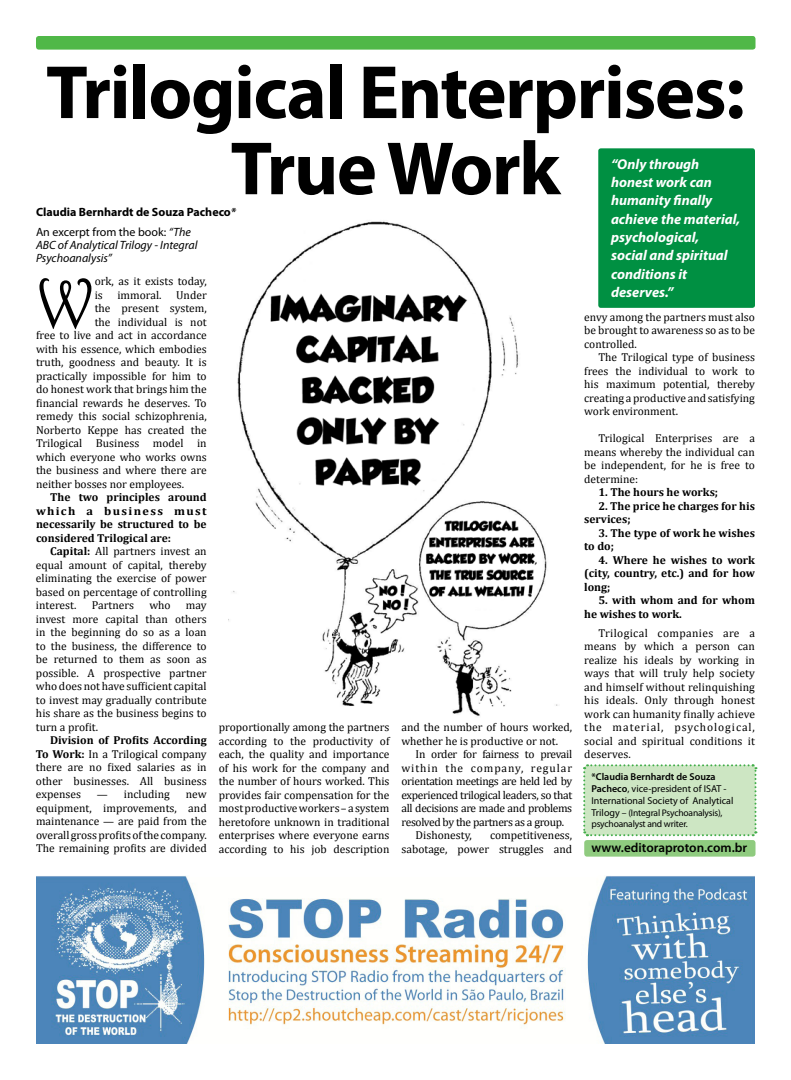
<style>
.page{position:relative;width:791px;height:1080px;background:#fff}
.page>*{position:absolute;margin:0;border:0;box-sizing:border-box;transform-origin:0 0}
.t1{font:700 76.2px/76.2px "Myriad Pro";letter-spacing:-.02em;color:#000;text-align:center}
.t2{font:68.1px "Harrington";color:#000}
.t3{font:italic 700 14.3px/18.3px "Myriad Pro";color:#fff}
.t4{font:600 13.2px "Myriad Pro";color:#000}
.t5{font:italic 12px/13px "Myriad Pro";color:#000}
.t6{font:700 12px "Myriad Pro";color:#000}
.t7{font:11.5px/13.5px "Cambria";color:#000;text-align:justify}
.t8{font:700 11.5px/13.5px "Cambria";color:#000}
.t9{font:11.5px "Cambria";letter-spacing:-.03em;color:#000}
.t10{font:11.5px "Cambria";letter-spacing:.08em;color:#000}
.t11{font:10px/12px "Myriad Pro";color:#000}
.t12{font:9.6px/11.5px "Myriad Pro";letter-spacing:-.02em;color:#000}
.s1{font-weight:600;font-style:italic}
.s2{font-style:normal}
.s3{font-weight:700}
.s4{font-weight:600}
.s5{font-size:10px}
.s6{font-size:11px}
</style>
<div class="page">
<svg style="left:583px;top:764px;width:174px;height:73px;background:#cbe5c2"></svg>
<div style="left:584px;top:840px;width:171px;height:17px;background:#8fcb7f;border-radius:3px"></div>
<img style="left:228px;top:221px;width:330px;height:495px">
<div style="left:36px;top:36px;width:719px;height:14px;background:#50b848;border-radius:3px"></div>
<div style="left:598px;top:148px;width:157px;height:160px;background:#009042;border-radius:3px"></div>
<img style="left:36px;top:876px;width:718px;height:168px">
<h1 class="t1" style="left:46px;top:52px;width:700px">Trilogical Enterprises:<br>True Work</h1>
<p class="t6" style="left:36px;top:204px;width:202px">Claudia Bernhardt de Souza Pacheco<span class="s1">*</span></p>
<p class="t3" style="left:611px;top:154px;width:131px">“Only through honest work can humanity finally achieve the material, psychological,<br>social and spiritual conditions it deserves.”</p>
<p class="t5" style="left:36px;top:225px;width:163px"><span class="s2">An excerpt from the book:</span> “The<br>ABC of Analytical Trilogy - Integral<br>Psychoanalysis”</p>
<h2 class="t2" style="left:36px;top:261px;width:60px">W</h2>
<p class="t7" style="left:95px;top:275px;width:114px">ork, as it exists today, is</p>
<p class="t7" style="left:117px;top:288px;width:46px">immoral.</p>
<p class="t7" style="left:176px;top:288px;width:32px">Under</p>
<p class="t7" style="left:95px;top:302px;width:114px">the present system,</p>
<p class="t7" style="left:95px;top:315px;width:114px">the individual is not</p>
<p class="t7" style="left:36px;top:329px;width:172px">free to live and act in accordance</p>
<p class="t7" style="left:36px;top:342px;width:172px">with his essence, which embodies</p>
<p class="t7" style="left:36px;top:356px;width:172px">truth, goodness and beauty. It is</p>
<p class="t7" style="left:36px;top:369px;width:172px">practically impossible for him to</p>
<p class="t7" style="left:36px;top:383px;width:172px">do honest work that brings him the</p>
<p class="t7" style="left:36px;top:396px;width:172px">financial rewards he deserves. To</p>
<p class="t7" style="left:36px;top:410px;width:172px">remedy this social schizophrenia,</p>
<p class="t7" style="left:36px;top:423px;width:172px">Norberto Keppe has created the</p>
<p class="t7" style="left:36px;top:437px;width:172px">Trilogical Business model in</p>
<p class="t7" style="left:36px;top:450px;width:172px">which everyone who works owns</p>
<p class="t7" style="left:36px;top:464px;width:172px">the business and where there are</p>
<p class="t7" style="left:36px;top:477px;width:150px">neither bosses nor employees.</p>
<p class="t8" style="left:36px;top:490px;width:172px;text-align:justify;text-indent:14px">The two principles around which a business must necessarily be structured to be considered Trilogical are:</p>
<p class="t7" style="left:36px;top:545px;width:172px;text-indent:14px"><span class="s3">Capital:</span> All partners invest an equal amount of capital, thereby eliminating the exercise of power based on percentage of controlling interest.</p>
<p class="t7" style="left:584px;top:310px;width:172px">envy among the partners must also be brought to awareness so as to be controlled.</p>
<p class="t7" style="left:584px;top:351px;width:172px;text-indent:14px">The Trilogical type of business frees the individual to work to his maximum potential, thereby creating a productive and satisfying work environment.</p>
<p class="t7" style="left:584px;top:432px;width:172px;text-indent:14px">Trilogical Enterprises are a means whereby the individual can be independent, for he is free to determine:</p>
<p class="t8" style="left:598px;top:485px;width:121px">1. The hours he works;</p>
<p class="t8" style="left:584px;top:499px;width:172px;text-indent:14px">2. The price he charges for his services;</p>
<p class="t8" style="left:584px;top:526px;width:172px;text-indent:14px">3. The type of work he wishes to do;</p>
<p class="t8" style="left:584px;top:553px;width:172px;text-align:justify;text-indent:14px">4. Where he wishes to work (city, country, etc.) and for how long;</p>
<p class="t8" style="left:584px;top:593px;width:172px;text-indent:14px">5. with whom and for whom he wishes to work.</p>
<p class="t7" style="left:584px;top:626px;width:172px;text-indent:14px">Trilogical companies are a means by which a person can realize his ideals by working in ways that will truly help society and himself without relinquishing his ideals. Only through honest work can humanity finally achieve the material, psychological, social and spiritual conditions it deserves.</p>
<p class="t7" style="left:92px;top:599px;width:44px">Partners</p>
<p class="t7" style="left:149px;top:599px;width:23px">who</p>
<p class="t7" style="left:36px;top:599px;width:172px;text-indent:150px">may invest more capital than others in the beginning do so as a loan to the business, the difference to be returned to them as soon as possible. A prospective partner who does not have sufficient capital to invest may gradually contribute his share as the business begins to turn a profit.</p>
<p class="t7" style="left:36px;top:734px;width:172px;text-indent:14px"><span class="s3">Division of Profits According To Work:</span> In a Trilogical company there are no fixed salaries as in other businesses. All business expenses</p>
<p class="t7" style="left:219px;top:720px;width:172px">proportionally among the partners according to the productivity of each, the quality and importance of his work for the company and the number of hours worked. This provides fair compensation for the most productive workers – a system heretofore unknown in traditional enterprises where everyone earns according to his job description</p>
<p class="t7" style="left:401px;top:720px;width:172px">and the number of hours worked, whether he is productive or not.</p>
<p class="t9" style="left:416px;top:747px;width:158px">In order for fairness to prevail</p>
<p class="t10" style="left:401px;top:761px;width:172px">within the company, regular</p>
<p class="t9" style="left:401px;top:774px;width:172px">orientation meetings are held led by</p>
<p class="t9" style="left:401px;top:788px;width:172px">experienced trilogical leaders, so that</p>
<p class="t9" style="left:401px;top:801px;width:172px">all decisions are made and problems</p>
<p class="t9" style="left:401px;top:815px;width:164px">resolved by the partners as a group.</p>
<p class="t7" style="left:416px;top:828px;width:58px">Dishonesty,</p>
<p class="t11" style="left:591px;top:770px;width:143px"><span class="s4">*Claudia Bernhardt de Souza<br>Pacheco</span>, vice-president of ISAT -<br>International Society of Analytical</p>
<p class="t12" style="left:591px;top:807px;width:133px"><span class="s5">Trilogy</span> – (Integral Psychoanalysis), psychoanalyst and writer.</p>
<p class="t4" style="left:591px;top:839px;width:157px">www.editoraproton.com.br</p>
<p class="t7" style="left:97px;top:788px;width:74px"><span class="s6">—</span> including</p>
<p class="t7" style="left:36px;top:788px;width:172px;text-indent:150px">new equipment, improvements, and maintenance <span class="s6">—</span> are paid from the overall gross profits of the company.<br>The remaining profits are divided</p>
<p class="t7" style="left:401px;top:828px;width:172px;text-align:right">competitiveness,<br>sabotage, power struggles and</p>
</div>
